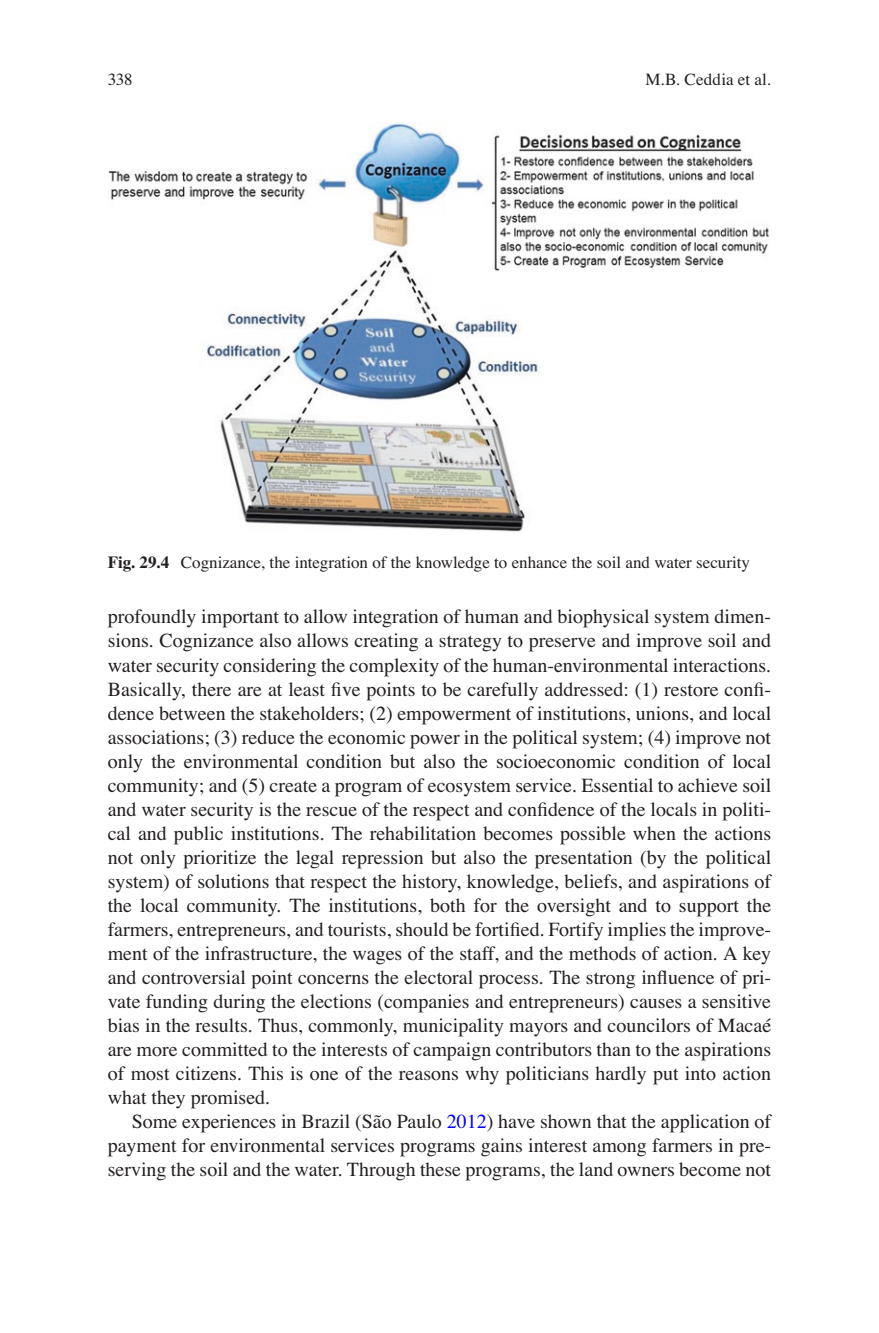
<style>
.page{position:relative;width:879px;height:1333px;background:#fff}
.page>*{position:absolute;margin:0;border:0;box-sizing:border-box;transform-origin:0 0}
.t1{font:20px/24px "Mntmmv Jpvwph Rhnyww Pjnmgw Times";color:#231f20;text-align:justify}
.t2{font:17px "Mntmmv Jpvwph Rhnyww Pjnmgw Times";color:#231f20}
.t3{font:17px "Vmyqvm Qkrrmy Kxcyjf Ywkvsv Times";letter-spacing:.01em;color:#231f20}
.s1{font-family:"Jrvqnc Gbhjyh Gmdmvw Fhfvbd Times";font-weight:700}
.s2{color:#0000fa}
</style>
<div class="page">
<img style="left:108px;top:122px;width:661px;height:410px">
<p class="t2" style="left:108px;top:72px;width:26px">338</p>
<p class="t3" style="left:645px;top:72px;width:127px">M.B. Ceddia et al.</p>
<p class="t2" style="left:108px;top:555px;width:644px"><span class="s1">Fig. 29.4</span> Cognizance, the integration of the knowledge to enhance the soil and water security</p>
<p class="t1" style="left:108px;top:606px;width:665px">profoundly important to allow integration of human and biophysical system dimen&shy;sions. Cognizance also allows creating a strategy to preserve and improve soil and water security considering the complexity of the human-environmental interactions.<br>Basically, there are at least five points to be carefully addressed: (1) restore confi&shy;dence between the stakeholders; (2) empowerment of institutions, unions, and local associations; (3) reduce the economic power in the political system; (4) improve not only the environmental condition but also the socioeconomic condition of local community; and (5) create a program of ecosystem service. Essential to achieve soil and water security is the rescue of the respect and confidence of the locals in politi&shy;cal and public institutions. The rehabilitation becomes possible when the actions not only prioritize the legal repression but also the presentation (by the political system) of solutions that respect the history, knowledge, beliefs, and aspirations of the local community. The institutions, both for the oversight and to support the farmers, entrepreneurs, and tourists, should be fortified. Fortify implies the improve&shy;ment of the infrastructure, the wages of the staff, and the methods of action. A key and controversial point concerns the electoral process. The strong influence of pri&shy;vate funding during the elections (companies and entrepreneurs) causes a sensitive bias in the results. Thus, commonly, municipality mayors and councilors of Macaé are more committed to the interests of campaign contributors than to the aspirations of most citizens. This is one of the reasons why politicians hardly put into action what they promised.</p>
<p class="t1" style="left:108px;top:1110px;width:665px;text-indent:24px">Some experiences in Brazil (São Paulo <span class="s2">2012</span>) have shown that the application of payment for environmental services programs gains interest among farmers in pre&shy;serving the soil and the water. Through these programs, the land owners become not</p>
</div>
